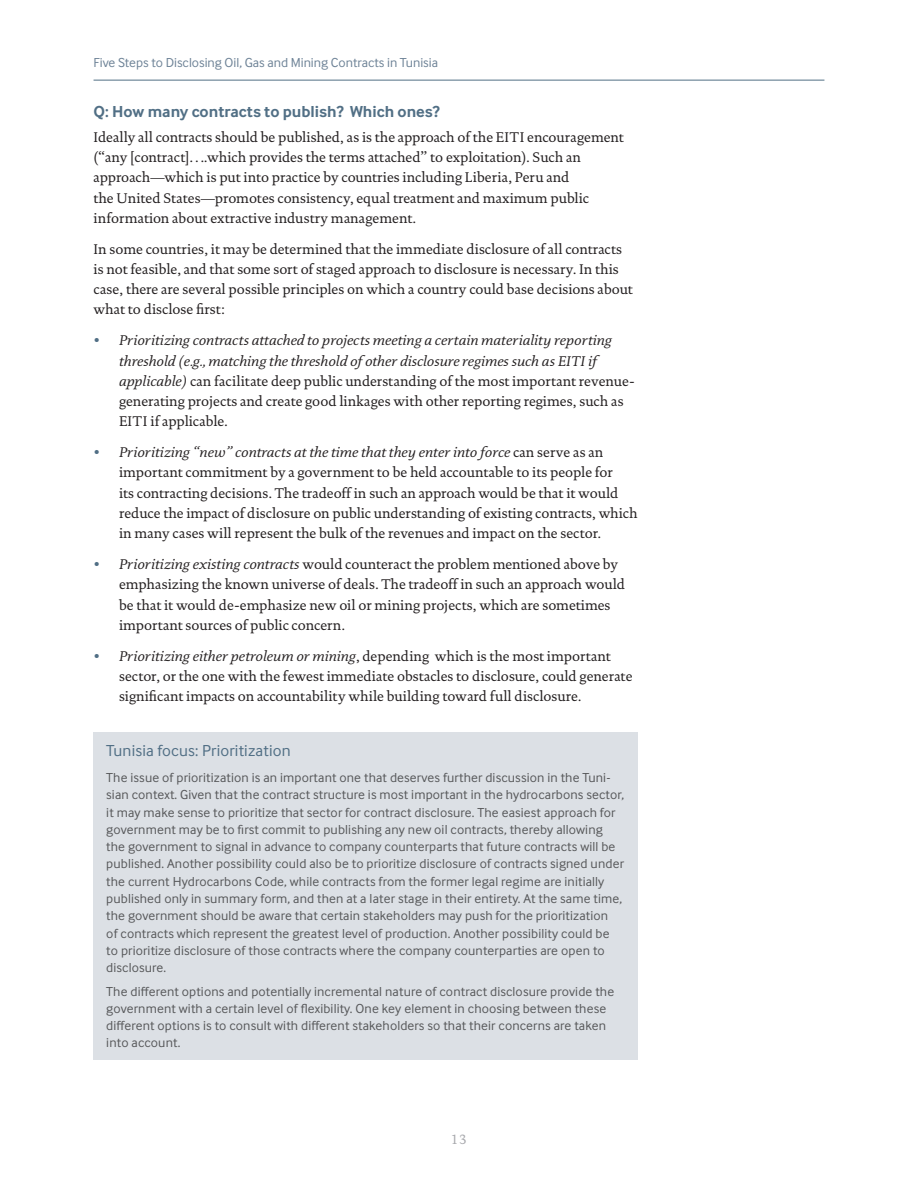
<style>
.page{position:relative;width:918px;height:1188px;background:#fff}
.page>*{position:absolute;margin:0;border:0;box-sizing:border-box;transform-origin:0 0}
.t1{font:700 16.5px "Inter Face";color:#516f85}
.t2{font:16.5px "Inter Face";letter-spacing:.01em;color:#516f85}
.t3{font:14.25px/20.2px "DTL Documenta T";color:#231f20}
.t4{font:italic 14.25px/20.2px "DTL Documenta T";color:#231f20}
.t5{font:13.5px/17.2px "Inter Face";letter-spacing:.01em;color:#57585a}
.t6{font:13.5px "Inter Face";color:#6e8397}
.t7{font:13.5px "DTL Documenta T";color:#a8a9ad}
.s1{color:#516f85}
.s2{font-style:normal}
.s3{font-style:italic;color:#516f85}
.s4{font-style:italic}
</style>
<div class="page">
<hr style="left:94px;top:80px;width:730px;height:1px;background:#516f85">
<div style="left:94px;top:733px;width:544px;height:327px;background:#dce0e5"></div>
<p class="t6" style="left:94px;top:55px;width:346px">Five Steps to Disclosing Oil, Gas and Mining Contracts in Tunisia</p>
<p class="t1" style="left:94px;top:102px;width:348px">Q: How many contracts to publish? Which ones?</p>
<p class="t3" style="left:94px;top:127px;width:532px">Ideally all contracts should be published, as is the approach of the EITI encouragement (“any [contract]….which provides the terms attached” to exploitation). Such an approach—which is put into practice by countries including Liberia, Peru and<br>the United States—promotes consistency, equal treatment and maximum public information about extractive industry management.</p>
<p class="t3" style="left:94px;top:239px;width:541px">In some countries, it may be determined that the immediate disclosure of all contracts is not feasible, and that some sort of staged approach to disclosure is necessary. In this case, there are several possible principles on which a country could base decisions about what to disclose first:</p>
<p class="t4" style="left:119px;top:330px;width:517px;text-indent:-26px"><span class="s1">•</span> Prioritizing contracts attached to projects meeting a certain materiality reporting threshold (e.g., matching the threshold of other disclosure regimes such as EITI if applicable) <span class="s2">can facilitate deep public understanding of the most important revenue&shy;generating projects and create good linkages with other reporting regimes, such as EITI if applicable.</span></p>
<p class="t3" style="left:119px;top:442px;width:520px;text-indent:-26px"><span class="s3">•</span> <span class="s4">Prioritizing “new” contracts at the time that they enter into force</span> can serve as an important commitment by a government to be held accountable to its people for<br>its contracting decisions. The tradeoff in such an approach would be that it would reduce the impact of disclosure on public understanding of existing contracts, which in many cases will represent the bulk of the revenues and impact on the sector.</p>
<p class="t3" style="left:119px;top:554px;width:508px;text-indent:-26px"><span class="s3">•</span> <span class="s4">Prioritizing existing contracts</span> would counteract the problem mentioned above by emphasizing the known universe of deals. The tradeoff in such an approach would be that it would de-emphasize new oil or mining projects, which are sometimes important sources of public concern.</p>
<p class="t3" style="left:119px;top:646px;width:515px;text-indent:-26px"><span class="s3">•</span> <span class="s4">Prioritizing either petroleum or mining</span>, depending which is the most important sector, or the one with the fewest immediate obstacles to disclosure, could generate significant impacts on accountability while building toward full disclosure.</p>
<p class="t2" style="left:106px;top:742px;width:186px">Tunisia focus: Prioritization</p>
<p class="t5" style="left:106px;top:769px;width:520px">The issue of prioritization is an important one that deserves further discussion in the Tuni&shy;sian context. Given that the contract structure is most important in the hydrocarbons sector, it may make sense to prioritize that sector for contract disclosure. The easiest approach for government may be to first commit to publishing any new oil contracts, thereby allowing the government to signal in advance to company counterparts that future contracts will be published. Another possibility could also be to prioritize disclosure of contracts signed under the current Hydrocarbons Code, while contracts from the former legal regime are initially published only in summary form, and then at a later stage in their entirety. At the same time, the government should be aware that certain stakeholders may push for the prioritization<br>of contracts which represent the greatest level of production. Another possibility could be to prioritize disclosure of those contracts where the company counterparties are open to disclosure.</p>
<p class="t5" style="left:106px;top:982px;width:509px">The different options and potentially incremental nature of contract disclosure provide the government with a certain level of flexibility. One key element in choosing between these different options is to consult with different stakeholders so that their concerns are taken into account.</p>
<p class="t7" style="left:451px;top:1131px;width:18px">13</p>
</div>
